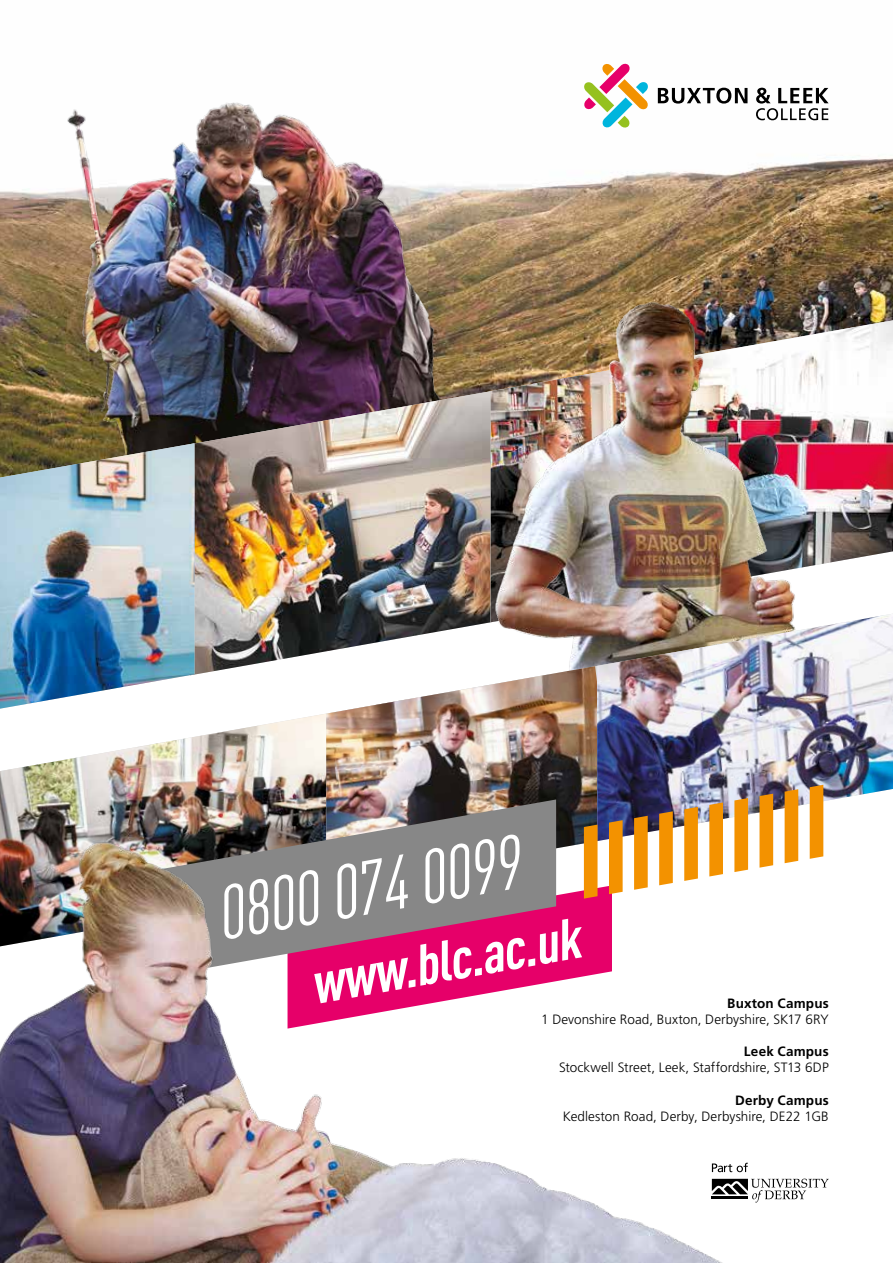
<style>
.page{position:relative;width:893px;height:1263px;background:#fff}
.page>*{position:absolute;margin:0;border:0;box-sizing:border-box;transform-origin:0 0}
.t1{font:italic 74.7px "DIN Cond";color:#fff}
.t2{font:italic 700 56.55px "DIN Cond";color:#fff}
.t3{font:300 13.5px "Frutiger LT Pro";color:#000}
.t4{font:700 13.5px "Frutiger LT Pro";letter-spacing:.01em;color:#000}
</style>
<div class="page">
<img style="left:0;top:87px;width:893px;height:356px">
<img style="left:37px;top:87px;width:510px;height:356px">
<img style="left:882px;top:320px;width:11px;height:234px">
<img style="left:190px;top:391px;width:256px;height:283px">
<img style="left:0;top:443px;width:194px;height:231px">
<svg style="left:583px;top:63px;width:65px;height:65px"></svg>
<svg style="left:658px;top:88px;width:89px;height:16px"></svg>
<svg style="left:756px;top:88px;width:73px;height:32px"></svg>
<svg style="left:755px;top:1178px;width:74px;height:24px"></svg>
<img style="left:446px;top:231px;width:436px;height:435px">
<img style="left:0;top:674px;width:197px;height:25px">
<img style="left:0;top:699px;width:326px;height:139px">
<img style="left:326px;top:666px;width:271px;height:172px">
<img style="left:597px;top:614px;width:296px;height:227px">
<img style="left:114px;top:799px;width:442px;height:39px">
<img style="left:0;top:838px;width:755px;height:425px">
<svg style="left:584px;top:825px;width:13px;height:74px"></svg>
<svg style="left:609px;top:820px;width:14px;height:74px"></svg>
<svg style="left:634px;top:816px;width:14px;height:74px"></svg>
<svg style="left:659px;top:811px;width:14px;height:74px"></svg>
<svg style="left:684px;top:807px;width:14px;height:74px"></svg>
<svg style="left:709px;top:802px;width:14px;height:74px"></svg>
<svg style="left:734px;top:798px;width:14px;height:74px"></svg>
<svg style="left:759px;top:794px;width:14px;height:74px"></svg>
<svg style="left:785px;top:789px;width:13px;height:74px"></svg>
<svg style="left:810px;top:785px;width:13px;height:74px"></svg>
<h1 class="t1" style="left:208px;top:872px;width:309px;rotate:-10deg">0800 074 0099</h1>
<h2 class="t2" style="left:304px;top:951px;width:274px;rotate:-10deg">www.blc.ac.uk</h2>
<p class="t4" style="left:727px;top:995px;width:103px">Buxton Campus</p>
<p class="t3" style="left:541px;top:1011px;width:289px">1 Devonshire Road, Buxton, Derbyshire, SK17 6RY</p>
<p class="t4" style="left:744px;top:1043px;width:86px">Leek Campus</p>
<p class="t3" style="left:559px;top:1060px;width:271px">Stockwell Street, Leek, Staffordshire, ST13 6DP</p>
<p class="t4" style="left:735px;top:1092px;width:95px">Derby Campus</p>
<p class="t3" style="left:563px;top:1108px;width:268px">Kedleston Road, Derby, Derbyshire, DE22 1GB</p>
</div>
